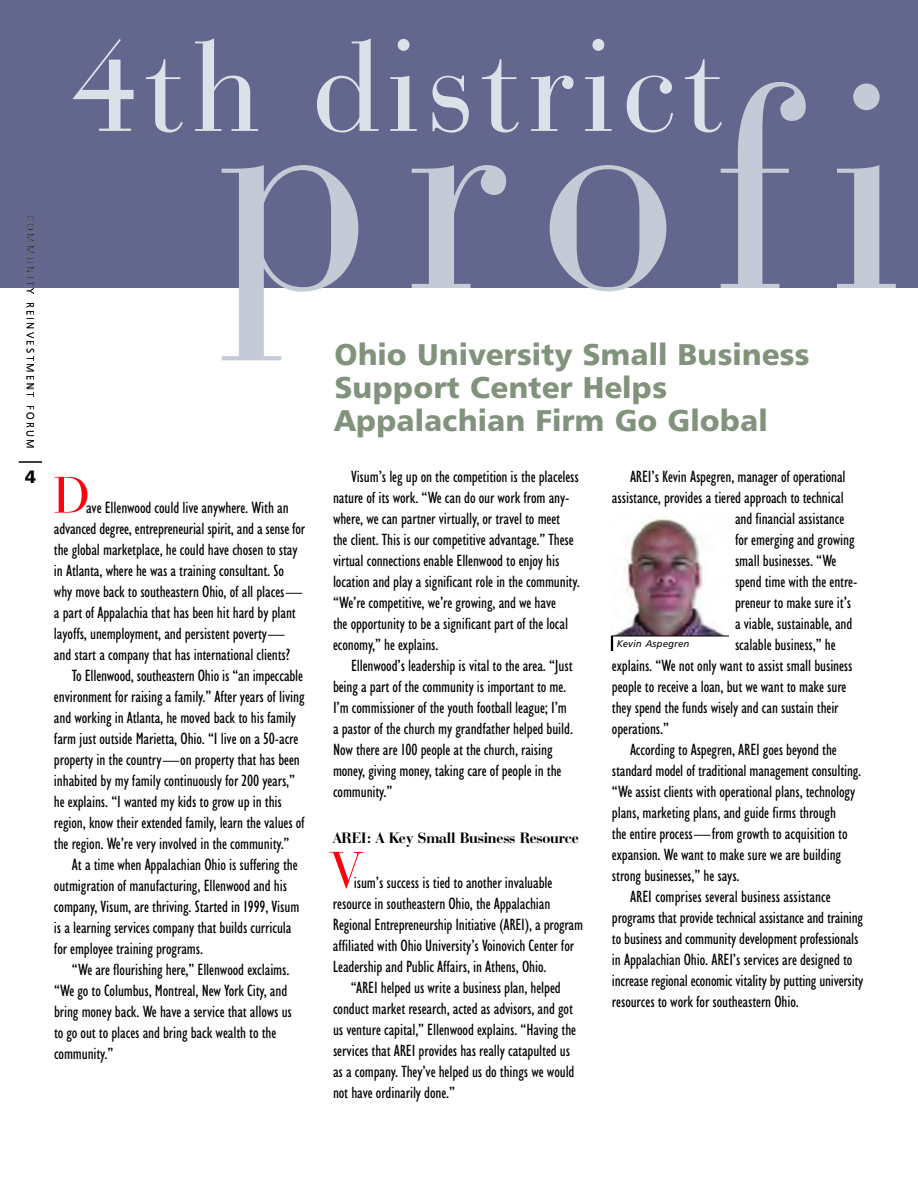
<style>
.page{position:relative;width:918px;height:1188px;background:#fff}
.page>*{position:absolute;margin:0;border:0;box-sizing:border-box;transform-origin:0 0}
.t1{font:300px "Bauer Bodoni BT";letter-spacing:.135em;color:#c5cad7}
.t2{font:135px "Bauer Bodoni BT";letter-spacing:.07em;color:#dce1e9}
.t3{font:54px "Bauer Bodoni BT";color:#ff000f}
.t4{font:30px/33px "Humanist 777 BT Black B";color:#82937d}
.t5{font:18px "Humanist 777 BT Black B";color:#000}
.t6{font:condensed 16.5px/21px "Humanist 521 BT";letter-spacing:-.005em;color:#000}
.t7{font:700 15.75px "Bauer Bodoni BT";letter-spacing:-.01em;color:#000}
.t8{font:10.5px "Humanist 777 BT Light B";letter-spacing:.225em;color:#000}
.t9{font:9.75px "Humanist 777 BT Italic B";letter-spacing:.03em;color:#000}
</style>
<div class="page">
<div style="left:0;top:0;width:918px;height:288px;background:#63668d"></div>
<svg style="left:19px;top:462px;width:23px;height:1px"></svg>
<img style="left:610px;top:518px;width:119px;height:118px">
<hr style="left:612px;top:636px;width:117px;height:1px;background:#000">
<svg style="left:611px;top:636px;width:2px;height:15px"></svg>
<p class="t8" style="left:34px;top:215px;width:235px;rotate:90deg">COMMUNITY REINVESTMENT FORUM</p>
<p class="t5" style="left:25px;top:470px;width:13px">4</p>
<h2 class="t2" style="left:71px;top:35px;width:654px">4th district</h2>
<h1 class="t1" style="left:220px;top:74px;width:682px">profi</h1>
<h3 class="t4" style="left:334px;top:341px;width:477px">Ohio University Small Business<br>Support Center Helps<br>Appalachian Firm Go Global</h3>
<h3 class="t3" style="left:54px;top:474px;width:37px">D</h3>
<p class="t6" style="left:86px;top:498px;width:204px">ave Ellenwood could live anywhere. With an</p>
<p class="t6" style="left:54px;top:519px;width:253px">advanced degree, entrepreneurial spirit, and a sense for</p>
<p class="t6" style="left:54px;top:540px;width:245px">the global marketplace, he could have chosen to stay</p>
<p class="t6" style="left:54px;top:561px;width:232px">in Atlanta, where he was a training consultant. So</p>
<p class="t6" style="left:54px;top:582px;width:250px">why move back to southeastern Ohio, of all places—</p>
<p class="t6" style="left:54px;top:603px;width:243px">a part of Appalachia that has been hit hard by plant</p>
<p class="t6" style="left:54px;top:624px;width:232px">layoffs, unemployment, and persistent poverty—</p>
<p class="t6" style="left:54px;top:645px;width:238px">and start a company that has international clients?</p>
<p class="t6" style="left:72px;top:666px;width:233px">To Ellenwood, southeastern Ohio is “an impeccable</p>
<p class="t6" style="left:54px;top:687px;width:252px">environment for raising a family.” After years of living</p>
<p class="t6" style="left:54px;top:708px;width:244px">and working in Atlanta, he moved back to his family</p>
<p class="t6" style="left:54px;top:729px;width:246px">farm just outside Marietta, Ohio. “I live on a 50-acre</p>
<p class="t6" style="left:54px;top:750px;width:247px">property in the country—on property that has been</p>
<p class="t6" style="left:54px;top:771px;width:243px">inhabited by my family continuously for 200 years,”</p>
<p class="t6" style="left:54px;top:792px;width:229px">he explains. “I wanted my kids to grow up in this</p>
<p class="t6" style="left:54px;top:813px;width:252px">region, know their extended family, learn the values of</p>
<p class="t6" style="left:54px;top:834px;width:237px">the region. We’re very involved in the community.”</p>
<p class="t6" style="left:72px;top:855px;width:227px">At a time when Appalachian Ohio is suffering the</p>
<p class="t6" style="left:54px;top:876px;width:235px">outmigration of manufacturing, Ellenwood and his</p>
<p class="t6" style="left:54px;top:897px;width:247px">company, Visum, are thriving. Started in 1999, Visum</p>
<p class="t6" style="left:54px;top:918px;width:239px">is a learning services company that builds curricula</p>
<p class="t6" style="left:54px;top:939px;width:151px">for employee training programs.</p>
<p class="t6" style="left:72px;top:960px;width:219px">“We are flourishing here,” Ellenwood exclaims.</p>
<p class="t6" style="left:54px;top:981px;width:235px">“We go to Columbus, Montreal, New York City, and</p>
<p class="t6" style="left:54px;top:1002px;width:240px">bring money back. We have a service that allows us</p>
<p class="t6" style="left:54px;top:1023px;width:224px">to go out to places and bring back wealth to the</p>
<p class="t6" style="left:54px;top:1044px;width:61px">community.”</p>
<p class="t6" style="left:333px;top:468px;width:248px;text-indent:18px">Visum’s leg up on the competition is the placeless nature of its work. “We can do our work from any&shy;where, we can partner virtually, or travel to meet<br>the client. This is our competitive advantage.” These virtual connections enable Ellenwood to enjoy his location and play a significant role in the community. “We’re competitive, we’re growing, and we have<br>the opportunity to be a significant part of the local economy,” he explains.</p>
<p class="t6" style="left:333px;top:657px;width:242px;text-indent:18px">Ellenwood’s leadership is vital to the area. “Just being a part of the community is important to me.<br>I’m commissioner of the youth football league; I’m a pastor of the church my grandfather helped build.<br>Now there are 100 people at the church, raising money, giving money, taking care of people in the community.”</p>
<p class="t7" style="left:333px;top:831px;width:247px">AREI: A Key Small Business Resource</p>
<h3 class="t3" style="left:333px;top:849px;width:28px">V</h3>
<p class="t6" style="left:333px;top:873px;width:252px;text-indent:21px">isum’s success is tied to another invaluable resource in southeastern Ohio, the Appalachian Regional Entrepreneurship Initiative (AREI), a program affiliated with Ohio University’s Voinovich Center for Leadership and Public Affairs, in Athens, Ohio.</p>
<p class="t6" style="left:333px;top:978px;width:245px;text-indent:18px">“AREI helped us write a business plan, helped conduct market research, acted as advisors, and got us venture capital,” Ellenwood explains. “Having the services that AREI provides has really catapulted us as a company. They’ve helped us do things we would not have ordinarily done.”</p>
<p class="t6" style="left:630px;top:468px;width:217px">AREI’s Kevin Aspegren, manager of operational</p>
<p class="t6" style="left:612px;top:489px;width:233px">assistance, provides a tiered approach to technical</p>
<p class="t6" style="left:735px;top:510px;width:111px">and financial assistance</p>
<p class="t6" style="left:735px;top:531px;width:121px">for emerging and growing</p>
<p class="t6" style="left:735px;top:552px;width:103px">small businesses. “We</p>
<p class="t6" style="left:735px;top:573px;width:124px">spend time with the entre-</p>
<p class="t6" style="left:735px;top:594px;width:118px">preneur to make sure it’s</p>
<p class="t6" style="left:735px;top:615px;width:119px">a viable, sustainable, and</p>
<p class="t6" style="left:735px;top:636px;width:102px">scalable business,” he</p>
<p class="t6" style="left:612px;top:657px;width:242px">explains. “We not only want to assist small business</p>
<p class="t6" style="left:612px;top:678px;width:236px">people to receive a loan, but we want to make sure</p>
<p class="t6" style="left:612px;top:699px;width:228px">they spend the funds wisely and can sustain their</p>
<p class="t6" style="left:612px;top:720px;width:59px">operations.”</p>
<p class="t6" style="left:630px;top:741px;width:208px">According to Aspegren, AREI goes beyond the</p>
<p class="t6" style="left:612px;top:762px;width:251px">standard model of traditional management consulting.</p>
<p class="t6" style="left:612px;top:783px;width:245px">“We assist clients with operational plans, technology</p>
<p class="t6" style="left:612px;top:804px;width:226px">plans, marketing plans, and guide firms through</p>
<p class="t6" style="left:612px;top:825px;width:237px">the entire process—from growth to acquisition to</p>
<p class="t6" style="left:612px;top:846px;width:231px">expansion. We want to make sure we are building</p>
<p class="t6" style="left:612px;top:867px;width:129px">strong businesses,” he says.</p>
<p class="t6" style="left:630px;top:888px;width:202px">AREI comprises several business assistance</p>
<p class="t6" style="left:612px;top:909px;width:253px">programs that provide technical assistance and training</p>
<p class="t6" style="left:612px;top:930px;width:248px">to business and community development professionals</p>
<p class="t6" style="left:612px;top:951px;width:242px">in Appalachian Ohio. AREI’s services are designed to</p>
<p class="t6" style="left:612px;top:972px;width:253px">increase regional economic vitality by putting university</p>
<p class="t6" style="left:612px;top:993px;width:188px">resources to work for southeastern Ohio.</p>
<p class="t9" style="left:617px;top:641px;width:74px">Kevin Aspegren</p>
</div>
